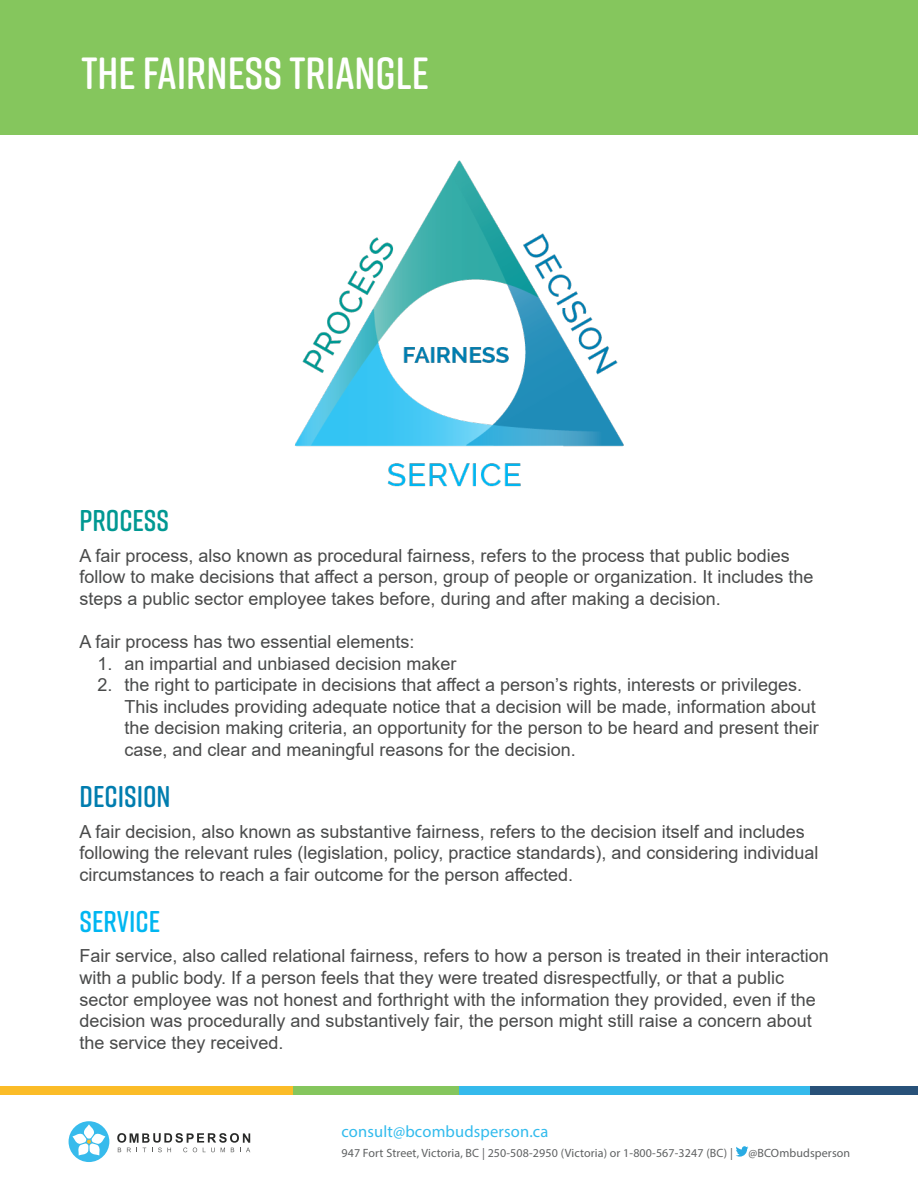
<style>
.page{position:relative;width:918px;height:1188px;background:#fff}
.page>*{position:absolute;margin:0;border:0;box-sizing:border-box;transform-origin:0 0}
.Heading_1{font:600 45px "Rift Soft";color:#fff}
.Heading_2{font:600 30px "Rift Soft";color:#007daf}
.Heading_2-2{font:600 30px "Rift Soft";color:#009892}
.Heading_2-3{font:600 30px "Rift Soft";color:#00b6f1}
.t1{font:18px/21.6px "Arial";color:#494a4a}
.t2{font:16.5px "Myriad Pro";letter-spacing:.01em;color:#32bbed}
.t3{font:12px "Myriad Pro";letter-spacing:.01em;color:#5f6162}
</style>
<div class="page">
<div style="left:0;top:1086px;width:293px;height:9px;background:#fbbc28"></div>
<div style="left:293px;top:1086px;width:166px;height:9px;background:#85c65d"></div>
<div style="left:809px;top:1086px;width:109px;height:9px;background:#285179"></div>
<div style="left:459px;top:1086px;width:351px;height:9px;background:#35baec"></div>
<div style="left:0;top:0;width:918px;height:135px;background:#85c65d"></div>
<svg style="left:736px;top:1146px;width:12px;height:11px"></svg>
<svg style="left:117px;top:1133px;width:133px;height:19px"></svg>
<div style="left:69px;top:1121px;width:40px;height:41px;background:#37bbec;border-radius:50%"></div>
<svg style="left:73px;top:1124px;width:32px;height:31px"></svg>
<img style="left:295px;top:160px;width:329px;height:327px">
<p class="Heading_1" style="left:81px;top:41px;width:349px">THE FAIRNESS TRIANGLE</p>
<p class="Heading_2-2" style="left:80px;top:499px;width:91px">PROCESS</p>
<p class="t1" style="left:80px;top:544px;width:735px">A fair process, also known as procedural fairness, refers to the process that public bodies follow to make decisions that affect a person, group of people or organization. It includes the steps a public sector employee takes before, during and after making a decision.</p>
<p class="t1" style="left:80px;top:631px;width:337px">A fair process has two essential elements:</p>
<p class="t1" style="left:98px;top:652px;width:361px">1. an impartial and unbiased decision maker</p>
<p class="t1" style="left:124px;top:674px;width:696px;text-indent:-27px">2. the right to participate in decisions that affect a person’s rights, interests or privileges.<br>This includes providing adequate notice that a decision will be made, information about the decision making criteria, an opportunity for the person to be heard and present their case, and clear and meaningful reasons for the decision.</p>
<p class="Heading_2" style="left:80px;top:775px;width:93px">DECISION</p>
<p class="t1" style="left:80px;top:820px;width:741px">A fair decision, also known as substantive fairness, refers to the decision itself and includes following the relevant rules (legislation, policy, practice standards), and considering individual circumstances to reach a fair outcome for the person affected.</p>
<p class="Heading_2-3" style="left:80px;top:900px;width:82px">SERVICE</p>
<p class="t1" style="left:80px;top:945px;width:751px">Fair service, also called relational fairness, refers to how a person is treated in their interaction with a public body. If a person feels that they were treated disrespectfully, or that a public sector employee was not honest and forthright with the information they provided, even if the decision was procedurally and substantively fair, the person might still raise a concern about the service they received.</p>
<p class="t2" style="left:341px;top:1122px;width:208px">consult@bcombudsperson.ca</p>
<p class="t3" style="left:341px;top:1145px;width:393px">947 Fort Street, Victoria, BC | 250-508-2950 (Victoria) or 1-800-567-3247 (BC) |</p>
<p class="t3" style="left:749px;top:1145px;width:103px">@BCOmbudsperson</p>
</div>
